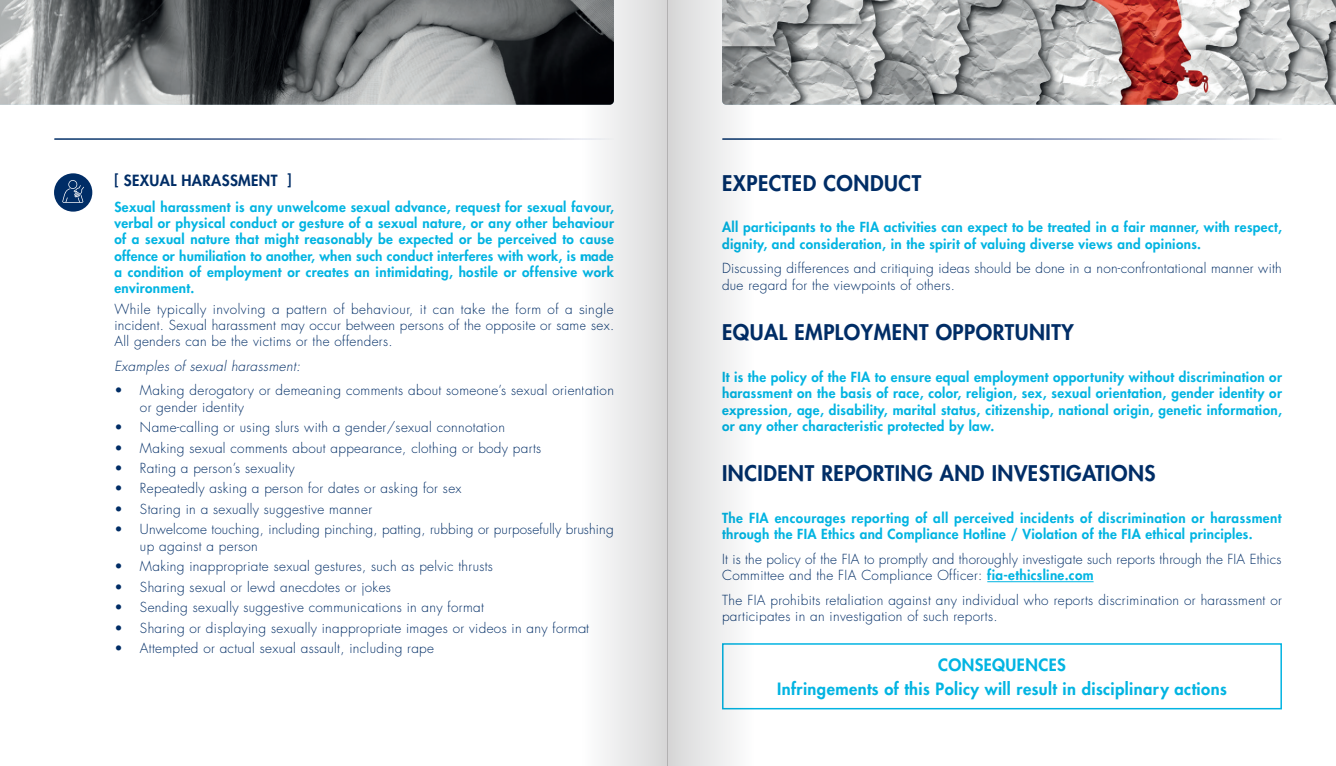
<style>
.page{position:relative;width:1336px;height:766px;background:#fff}
.page>*{position:absolute;margin:0;border:0;box-sizing:border-box;transform-origin:0 0}
.t1{font:800 21px "Futura Std";letter-spacing:.025em;color:#002d66}
.t2{font:800 16.5px/24px "Futura Std";letter-spacing:.025em;color:#02b4e2;text-align:center}
.t3{font:800 15px "Futura Std";letter-spacing:.025em;color:#002d66}
.t4{font:300 13.5px/16.2px "Futura Std";letter-spacing:.025em;color:#002d66}
.t5{font:800 13.5px/16.2px "Futura Std";letter-spacing:.025em;color:#02b4e2;text-align:justify}
.t6{font:italic 300 13.5px "Futura Std";letter-spacing:.025em;color:#002d66}
.s1{font-weight:800;color:#02b4e2}
</style>
<div class="page">
<div style="left:54px;top:173px;width:38px;height:38px;background:#002d66;border-radius:50%"></div>
<img style="left:0;top:0;width:583px;height:105px">
<img style="left:753px;top:0;width:582px;height:105px">
<hr style="left:987px;top:581px;width:106px;height:1px;background:#02b4e2">
<div style="left:722px;top:643px;width:559px;height:66px;border:2px solid #02b4e2"></div>
<svg style="left:62px;top:180px;width:22px;height:23px"></svg>
<svg style="left:668px;top:0;width:85px;height:765px"></svg>
<svg style="left:583px;top:0;width:85px;height:765px"></svg>
<p class="t3" style="left:114px;top:171px;width:179px">[ SEXUAL HARASSMENT ]</p>
<h1 class="t1" style="left:722px;top:169px;width:201px">EXPECTED CONDUCT</h1>
<p class="t5" style="left:722px;top:219px;width:561px">All participants to the FIA activities can expect to be treated in a fair manner, with respect, dignity, and consideration, in the spirit of valuing diverse views and opinions.</p>
<p class="t4" style="left:722px;top:261px;width:561px">Discussing differences and critiquing ideas should be done in a non-confrontational manner with due regard for the viewpoints of others.</p>
<h1 class="t1" style="left:722px;top:319px;width:353px">EQUAL EMPLOYMENT OPPORTUNITY</h1>
<p class="t5" style="left:722px;top:369px;width:561px">It is the policy of the FIA to ensure equal employment opportunity without discrimination or harassment on the basis of race, color, religion, sex, sexual orientation, gender identity or expression, age, disability, marital status, citizenship, national origin, genetic information, or any other characteristic protected by law.</p>
<h1 class="t1" style="left:722px;top:460px;width:435px">INCIDENT REPORTING AND INVESTIGATIONS</h1>
<p class="t5" style="left:722px;top:510px;width:561px">The FIA encourages reporting of all perceived incidents of discrimination or harassment through the FIA Ethics and Compliance Hotline / Violation of the FIA ethical principles.</p>
<p class="t4" style="left:722px;top:551px;width:561px">It is the policy of the FIA to promptly and thoroughly investigate such reports through the FIA Ethics<br>Committee and the FIA Compliance Officer: <span class="s1">fia-ethicsline.com</span></p>
<p class="t4" style="left:722px;top:592px;width:561px">The FIA prohibits retaliation against any individual who reports discrimination or harassment or participates in an investigation of such reports.</p>
<p class="t2" style="left:777px;top:652px;width:451px">CONSEQUENCES<br>Infringements of this Policy will result in disciplinary actions</p>
<p class="t5" style="left:114px;top:199px;width:501px">Sexual harassment is any unwelcome sexual advance, request for sexual favour, verbal or physical conduct or gesture of a sexual nature, or any other behaviour of a sexual nature that might reasonably be expected or be perceived to cause offence or humiliation to another, when such conduct interferes with work, is made a condition of employment or creates an intimidating, hostile or offensive work environment.</p>
<p class="t4" style="left:114px;top:301px;width:501px;text-align:justify">While typically involving a pattern of behaviour, it can take the form of a single incident. Sexual harassment may occur between persons of the opposite or same sex.<br>All genders can be the victims or the offenders.</p>
<p class="t6" style="left:114px;top:357px;width:187px">Examples of sexual harassment:</p>
<p class="t4" style="left:140px;top:382px;width:475px;text-indent:-26px">• Making derogatory or demeaning comments about someone’s sexual orientation or gender identity</p>
<p class="t4" style="left:114px;top:419px;width:392px">• Name-calling or using slurs with a gender/sexual connotation</p>
<p class="t4" style="left:114px;top:440px;width:428px">• Making sexual comments about appearance, clothing or body parts</p>
<p class="t4" style="left:114px;top:460px;width:182px">• Rating a person’s sexuality</p>
<p class="t4" style="left:114px;top:480px;width:348px">• Repeatedly asking a person for dates or asking for sex</p>
<p class="t4" style="left:114px;top:501px;width:259px">• Staring in a sexually suggestive manner</p>
<p class="t4" style="left:140px;top:521px;width:475px;text-indent:-26px">• Unwelcome touching, including pinching, patting, rubbing or purposefully brushing up against a person</p>
<p class="t4" style="left:114px;top:558px;width:380px">• Making inappropriate sexual gestures, such as pelvic thrusts</p>
<p class="t4" style="left:114px;top:578px;width:278px">• Sharing sexual or lewd anecdotes or jokes</p>
<p class="t4" style="left:114px;top:599px;width:371px">• Sending sexually suggestive communications in any format</p>
<p class="t4" style="left:114px;top:619px;width:476px">• Sharing or displaying sexually inappropriate images or videos in any format</p>
<p class="t4" style="left:114px;top:640px;width:321px">• Attempted or actual sexual assault, including rape</p>
</div>
